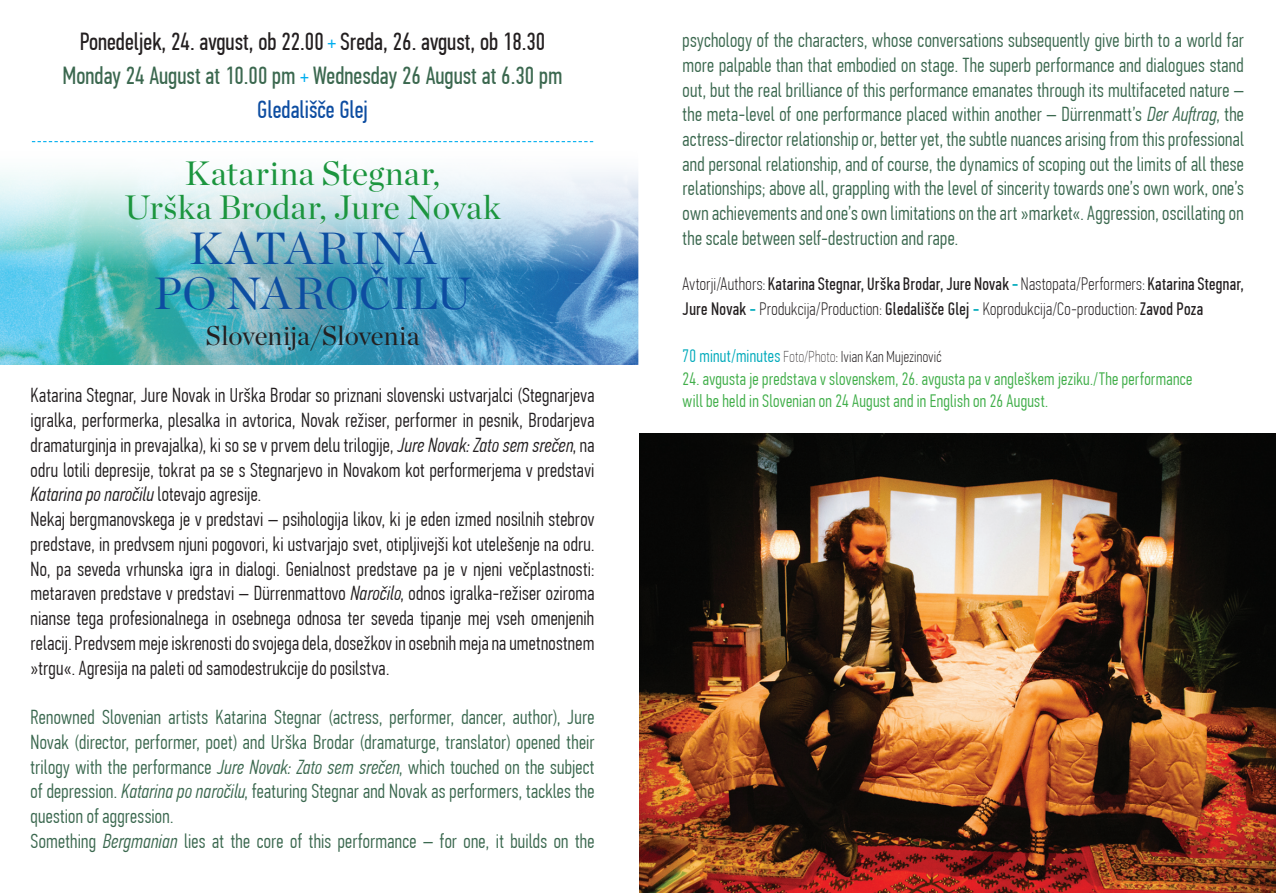
<style>
.page{position:relative;width:1276px;height:893px;background:#fff}
.page>*{position:absolute;margin:0;border:0;box-sizing:border-box;transform-origin:0 0}
.t1{font:45px/45px "Chronicle Display";letter-spacing:.005em;color:#0d4da1;text-align:center}
.t2{font:33.75px/33.8px "Chronicle Display";letter-spacing:.01em;color:#1b953e;text-align:center}
.t3{font:27px "Chronicle Display";letter-spacing:-.005em;color:#231f20}
.t4{font:24.75px/33.8px "PF Din Text Comp Pro";color:#231f20;text-align:center}
.t5{font:300 20.25px/24.8px "PF Din Text Comp Pro";letter-spacing:.01em;color:#3b684f}
.t6{font:300 20.25px/24.8px "PF Din Text Comp Pro";letter-spacing:.01em;color:#231f20}
.t7{font:100 18px/24.8px "PF Din Text Comp Pro";letter-spacing:.015em;color:#231f20}
.t8{font:300 18px/22.5px "PF Din Text Comp Pro";letter-spacing:.015em;color:#40ae49}
.t9{font:100 15.75px "PF Din Text Comp Pro";letter-spacing:.02em;color:#231f20}
.s1{font-size:21.38px;color:#00aeef}
.s2{color:#3b684f}
.s3{color:#0d4da1}
.s4{font-style:italic}
.s5{font-weight:400}
.s6{font-weight:500;color:#0ab}
.s7{font-weight:300;font-size:18px;color:#0ab}
.s8{font-family:"PF Din Text Comp Pro X Thin";font-weight:400}
</style>
<div class="page">
<img style="left:0;top:170px;width:638px;height:195px">
<img style="left:639px;top:434px;width:637px;height:459px">
<svg style="left:32px;top:141px;width:561px;height:1px"></svg>
<p class="t4" style="left:63px;top:25px;width:501px">Ponedeljek, 24. avgust, ob 22.00 <span class="s1">+</span> Sreda, 26. avgust, ob 18.30<br><span class="s2">Monday 24 August at 10.00 pm</span> <span class="s1">+</span> <span class="s2">Wednesday 26 August at 6.30 pm<br></span><span class="s3">Gledališče Glej</span></p>
<h2 class="t2" style="left:125px;top:154px;width:377px">Katarina Stegnar,<br>Urška Brodar, Jure Novak</h2>
<h1 class="t1" style="left:154px;top:223px;width:319px">KATARINA<br>PO NAROČILU</h1>
<h3 class="t3" style="left:206px;top:315px;width:215px">Slovenija/Slovenia</h3>
<p class="t6" style="left:31px;top:383px;width:565px">Katarina Stegnar, Jure Novak in Urška Brodar so priznani slovenski ustvarjalci (Stegnarjeva igralka, performerka, plesalka in avtorica, Novak režiser, performer in pesnik, Brodarjeva dramaturginja in prevajalka), ki so se v prvem delu trilogije, <span class="s4">Jure Novak: Zato sem srečen</span>, na odru lotili depresije, tokrat pa se s Stegnarjevo in Novakom kot performerjema v predstavi <span class="s4">Katarina po naročilu</span> lotevajo agresije.<br>Nekaj bergmanovskega je v predstavi – psihologija likov, ki je eden izmed nosilnih stebrov predstave, in predvsem njuni pogovori, ki ustvarjajo svet, otipljivejši kot utelešenje na odru.<br>No, pa seveda vrhunska igra in dialogi. Genialnost predstave pa je v njeni večplastnosti: metaraven predstave v predstavi – Dürrenmattovo <span class="s4">Naročilo</span>, odnos igralka-režiser oziroma nianse tega profesionalnega in osebnega odnosa ter seveda tipanje mej vseh omenjenih relacij. Predvsem meje iskrenosti do svojega dela, dosežkov in osebnih meja na umetnostnem »trgu«. Agresija na paleti od samodestrukcije do posilstva.</p>
<p class="t5" style="left:31px;top:705px;width:565px">Renowned Slovenian artists Katarina Stegnar (actress, performer, dancer, author), Jure Novak (director, performer, poet) and Urška Brodar (dramaturge, translator) opened their trilogy with the performance <span class="s4">Jure Novak: Zato sem srečen</span>, which touched on the subject of depression. <span class="s4">Katarina po naročilu</span>, featuring Stegnar and Novak as performers, tackles the question of aggression.<br>Something <span class="s4">Bergmanian</span> lies at the core of this performance – for one, it builds on the</p>
<p class="t5" style="left:682px;top:28px;width:563px;text-align:justify">psychology of the characters, whose conversations subsequently give birth to a world far more palpable than that embodied on stage. The superb performance and dialogues stand out, but the real brilliance of this performance emanates through its multifaceted nature – the meta-level of one performance placed within another – Dürrenmatt’s <span class="s4">Der Auftrag</span>, the actress-director relationship or, better yet, the subtle nuances arising from this professional and personal relationship, and of course, the dynamics of scoping out the limits of all these relationships; above all, grappling with the level of sincerity towards one’s own work, one’s own achievements and one’s own limitations on the art »market«. Aggression, oscillating on the scale between self-destruction and rape.</p>
<p class="t7" style="left:682px;top:271px;width:563px">Avtorji/Authors: <span class="s5">Katarina Stegnar, Urška Brodar, Jure Novak</span> <span class="s6">-</span> Nastopata/Performers: <span class="s5">Katarina Stegnar,<br>Jure Novak</span> <span class="s6">-</span> Produkcija/Production: <span class="s5">Gledališče Glej</span> <span class="s6">-</span> Koprodukcija/Co-production: <span class="s5">Zavod Poza</span></p>
<p class="t9" style="left:682px;top:348px;width:261px"><span class="s7">70 minut/minutes</span> <span class="s8">Foto/Photo</span>: Ivian Kan Mujezinović</p>
<p class="t8" style="left:682px;top:367px;width:511px">24. avgusta je predstava v slovenskem, 26. avgusta pa v angleškem jeziku./The performance will be held in Slovenian on 24 August and in English on 26 August.</p>
</div>
